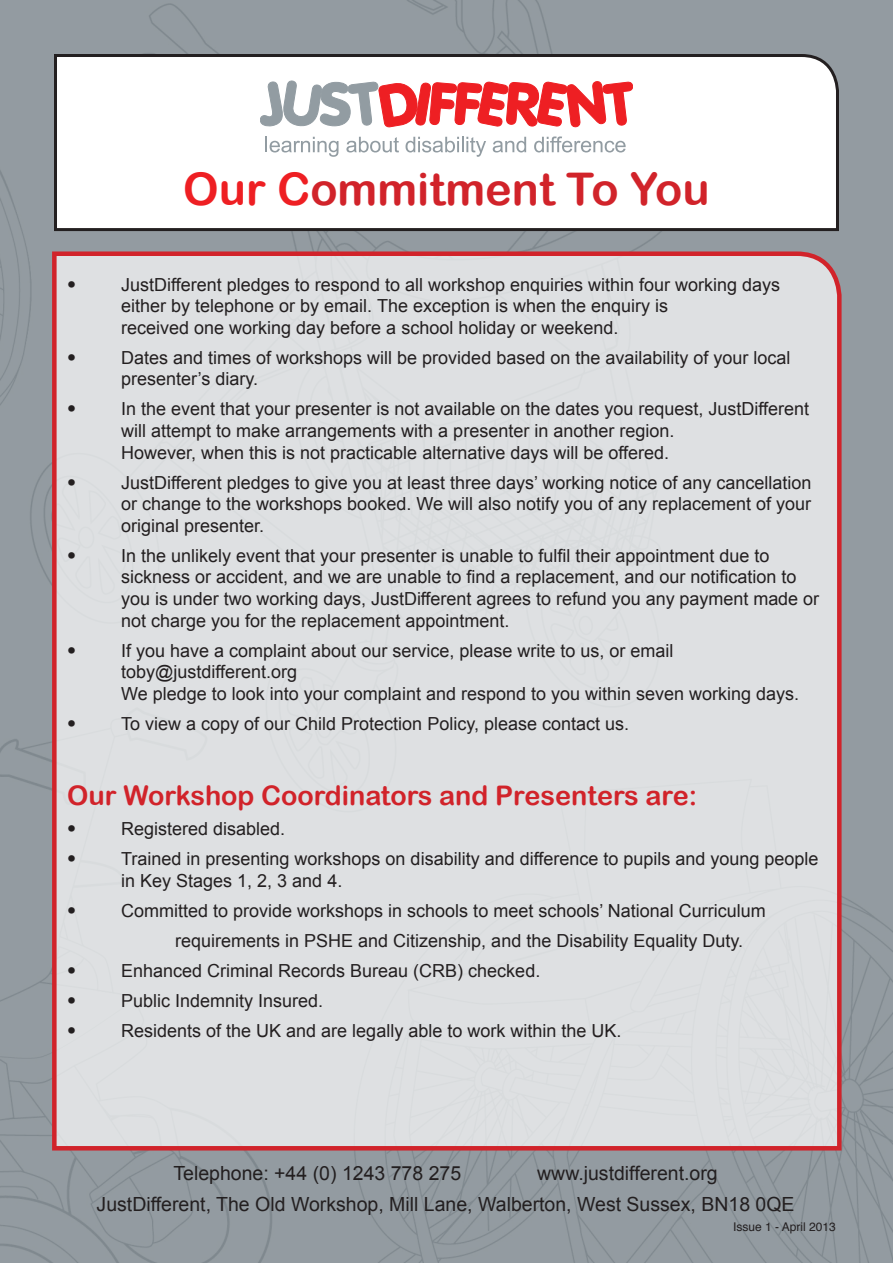
<style>
.page{position:relative;width:893px;height:1263px;background:#939ba1}
.page>*{position:absolute;margin:0;border:0;box-sizing:border-box;transform-origin:0 0}
.t1{font:45px "Arial Rounded MT Bold";color:#d1232a}
.t2{font:27px "Arial Rounded MT Bold";color:#d1232a}
.t3{font:19.5px/30.6px "Arial";color:#231f20}
.t4{font:18px/21.6px "Arial";color:#231f20}
.t5{font:300 18px "Helvetica";color:#231f20}
.t6{font:12px "Helvetica";color:#231f20}
.s1{color:#ee1f23}
</style>
<div class="page">
<svg style="left:52px;top:52px;width:788px;height:181px"></svg>
<div style="left:260px;top:65px;width:373px;height:107px;background:#fff"></div>
<svg style="left:266px;top:137px;width:72px;height:20px"></svg>
<svg style="left:346px;top:137px;width:53px;height:15px"></svg>
<svg style="left:406px;top:137px;width:80px;height:20px"></svg>
<svg style="left:493px;top:137px;width:33px;height:15px"></svg>
<svg style="left:534px;top:136px;width:92px;height:16px"></svg>
<svg style="left:260px;top:81px;width:373px;height:47px"></svg>
<div style="left:50px;top:249px;width:794px;height:904px;background:#dee0e2"></div>
<h1 class="t1" style="left:183px;top:163px;width:528px"><span class="s1">Our C</span>ommitment To You</h1>
<p class="t5" style="left:67px;top:270px;width:10px">•</p>
<p class="t4" style="left:121px;top:274px;width:660px">JustDifferent pledges to respond to all workshop enquiries within four working days either by telephone or by email. The exception is when the enquiry is<br>received one working day before a school holiday or weekend.</p>
<p class="t5" style="left:67px;top:343px;width:10px">•</p>
<p class="t4" style="left:121px;top:347px;width:671px">Dates and times of workshops will be provided based on the availability of your local presenter’s diary.</p>
<p class="t5" style="left:67px;top:395px;width:10px">•</p>
<p class="t4" style="left:121px;top:398px;width:690px">In the event that your presenter is not available on the dates you request, JustDifferent will attempt to make arrangements with a presenter in another region.<br>However, when this is not practicable alternative days will be offered.</p>
<p class="t5" style="left:67px;top:468px;width:10px">•</p>
<p class="t4" style="left:121px;top:472px;width:692px;text-align:justify">JustDifferent pledges to give you at least three days’ working notice of any cancellation or change to the workshops booked. We will also notify you of any replacement of your original presenter.</p>
<p class="t5" style="left:67px;top:541px;width:10px">•</p>
<p class="t4" style="left:121px;top:545px;width:699px">In the unlikely event that your presenter is unable to fulfil their appointment due to sickness or accident, and we are unable to find a replacement, and our notification to you is under two working days, JustDifferent agrees to refund you any payment made or not charge you for the replacement appointment.</p>
<p class="t5" style="left:67px;top:636px;width:10px">•</p>
<p class="t4" style="left:121px;top:640px;width:679px">If you have a complaint about our service, please write to us, or email toby@justdifferent.org<br>We pledge to look into your complaint and respond to you within seven working days.</p>
<p class="t5" style="left:67px;top:709px;width:10px">•</p>
<p class="t4" style="left:121px;top:713px;width:509px">To view a copy of our Child Protection Policy, please contact us.</p>
<h2 class="t2" style="left:67px;top:780px;width:632px">Our Workshop Coordinators and Presenters are:</h2>
<p class="t5" style="left:67px;top:815px;width:10px">•</p>
<p class="t4" style="left:121px;top:818px;width:166px">Registered disabled.</p>
<p class="t5" style="left:67px;top:845px;width:10px">•</p>
<p class="t4" style="left:121px;top:848px;width:699px">Trained in presenting workshops on disability and difference to pupils and young people in Key Stages 1, 2, 3 and 4.</p>
<p class="t5" style="left:67px;top:896px;width:10px">•</p>
<p class="t4" style="left:175px;top:896px;width:592px;line-height:30px;text-indent:-54px">Committed to provide workshops in schools to meet schools’ National Curriculum requirements in PSHE and Citizenship, and the Disability Equality Duty.</p>
<p class="t5" style="left:67px;top:956px;width:10px">•</p>
<p class="t4" style="left:121px;top:960px;width:421px">Enhanced Criminal Records Bureau (CRB) checked.</p>
<p class="t5" style="left:67px;top:986px;width:10px">•</p>
<p class="t4" style="left:121px;top:990px;width:204px">Public Indemnity Insured.</p>
<p class="t5" style="left:67px;top:1016px;width:10px">•</p>
<p class="t4" style="left:121px;top:1020px;width:502px">Residents of the UK and are legally able to work within the UK.</p>
<p class="t3" style="left:97px;top:1158px;width:699px;text-indent:441px">www.justdifferent.org<br>JustDifferent, The Old Workshop, Mill Lane, Walberton, West Sussex, BN18 0QE</p>
<p class="t6" style="left:733px;top:1218px;width:104px">Issue 1 - April 2013</p>
<p class="t3" style="left:173px;top:1158px;width:289px">Telephone: +44 (0) 1243 778 275</p>
</div>
